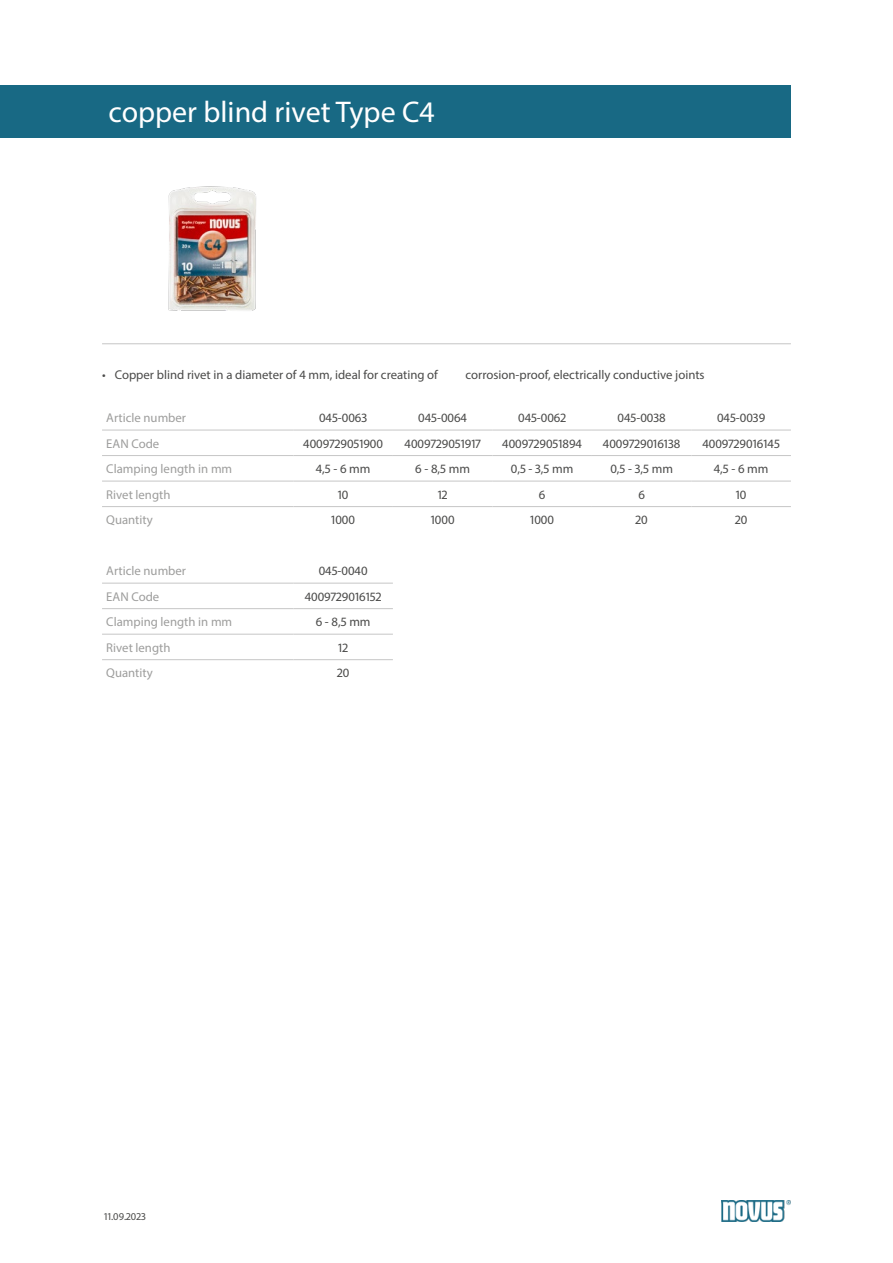
<style>
.page{position:relative;width:893px;height:1263px;background:#fff}
.page>*{position:absolute;margin:0;border:0;box-sizing:border-box;transform-origin:0 0}
.Produktname{font:30px "Myriad Pro";color:#fff}
.Produkttabelle_Zentr{font:12.75px "Myriad Pro";color:#4a4a49}
.Produkttabelle_Links{font:12.75px "Myriad Pro";color:#9d9d9c}
.t1{font:10.5px "Myriad Pro";color:#4a4a49}
</style>
<div class="page">
<img style="left:168px;top:186px;width:88px;height:125px">
<hr style="left:102px;top:343px;width:689px;height:1px;background:#c6c6c6">
<img style="left:721px;top:1200px;width:70px;height:21px">
<div style="left:0;top:85px;width:791px;height:53px;background:#186984"></div>
<hr style="left:102px;top:430px;width:191px;height:1px;background:#c6c6c6">
<hr style="left:293px;top:430px;width:100px;height:1px;background:#c6c6c6">
<hr style="left:393px;top:430px;width:99px;height:1px;background:#c6c6c6">
<hr style="left:492px;top:430px;width:100px;height:1px;background:#c6c6c6">
<hr style="left:592px;top:430px;width:99px;height:1px;background:#c6c6c6">
<hr style="left:691px;top:430px;width:100px;height:1px;background:#c6c6c6">
<hr style="left:102px;top:455px;width:191px;height:1px;background:#c6c6c6">
<hr style="left:293px;top:455px;width:100px;height:1px;background:#c6c6c6">
<hr style="left:393px;top:455px;width:99px;height:1px;background:#c6c6c6">
<hr style="left:492px;top:455px;width:100px;height:1px;background:#c6c6c6">
<hr style="left:592px;top:455px;width:99px;height:1px;background:#c6c6c6">
<hr style="left:691px;top:455px;width:100px;height:1px;background:#c6c6c6">
<hr style="left:102px;top:481px;width:191px;height:1px;background:#c6c6c6">
<hr style="left:293px;top:481px;width:100px;height:1px;background:#c6c6c6">
<hr style="left:393px;top:481px;width:99px;height:1px;background:#c6c6c6">
<hr style="left:492px;top:481px;width:100px;height:1px;background:#c6c6c6">
<hr style="left:592px;top:481px;width:99px;height:1px;background:#c6c6c6">
<hr style="left:691px;top:481px;width:100px;height:1px;background:#c6c6c6">
<hr style="left:102px;top:506px;width:191px;height:1px;background:#c6c6c6">
<hr style="left:293px;top:506px;width:100px;height:1px;background:#c6c6c6">
<hr style="left:393px;top:506px;width:99px;height:1px;background:#c6c6c6">
<hr style="left:492px;top:506px;width:100px;height:1px;background:#c6c6c6">
<hr style="left:592px;top:506px;width:99px;height:1px;background:#c6c6c6">
<hr style="left:691px;top:506px;width:100px;height:1px;background:#c6c6c6">
<hr style="left:102px;top:583px;width:191px;height:1px;background:#c6c6c6">
<hr style="left:293px;top:583px;width:100px;height:1px;background:#c6c6c6">
<hr style="left:102px;top:608px;width:191px;height:1px;background:#c6c6c6">
<hr style="left:293px;top:608px;width:100px;height:1px;background:#c6c6c6">
<hr style="left:102px;top:634px;width:191px;height:1px;background:#c6c6c6">
<hr style="left:293px;top:634px;width:100px;height:1px;background:#c6c6c6">
<hr style="left:102px;top:659px;width:191px;height:1px;background:#c6c6c6">
<hr style="left:293px;top:659px;width:100px;height:1px;background:#c6c6c6">
<p class="Produktname" style="left:108px;top:94px;width:328px">copper blind rivet Type C4</p>
<p class="Produkttabelle_Zentr" style="left:102px;top:367px;width:337px">• Copper blind rivet in a diameter of 4 mm, ideal for creating of</p>
<p class="Produkttabelle_Zentr" style="left:466px;top:367px;width:241px">corrosion-proof, electrically conductive joints</p>
<p class="Produkttabelle_Links" style="left:106px;top:410px;width:81px">Article number</p>
<p class="Produkttabelle_Zentr" style="left:319px;top:410px;width:50px">045-0063</p>
<p class="Produkttabelle_Zentr" style="left:418px;top:410px;width:50px">045-0064</p>
<p class="Produkttabelle_Zentr" style="left:518px;top:410px;width:50px">045-0062</p>
<p class="Produkttabelle_Zentr" style="left:618px;top:410px;width:50px">045-0038</p>
<p class="Produkttabelle_Zentr" style="left:717px;top:410px;width:50px">045-0039</p>
<p class="Produkttabelle_Links" style="left:106px;top:435px;width:55px">EAN Code</p>
<p class="Produkttabelle_Zentr" style="left:303px;top:435px;width:81px">4009729051900</p>
<p class="Produkttabelle_Zentr" style="left:405px;top:435px;width:78px">4009729051917</p>
<p class="Produkttabelle_Zentr" style="left:502px;top:435px;width:81px">4009729051894</p>
<p class="Produkttabelle_Zentr" style="left:603px;top:435px;width:79px">4009729016138</p>
<p class="Produkttabelle_Zentr" style="left:702px;top:435px;width:79px">4009729016145</p>
<p class="Produkttabelle_Links" style="left:106px;top:461px;width:127px">Clamping length in mm</p>
<p class="Produkttabelle_Zentr" style="left:316px;top:461px;width:56px">4,5 - 6 mm</p>
<p class="Produkttabelle_Zentr" style="left:415px;top:461px;width:56px">6 - 8,5 mm</p>
<p class="Produkttabelle_Zentr" style="left:511px;top:461px;width:64px">0,5 - 3,5 mm</p>
<p class="Produkttabelle_Zentr" style="left:610px;top:461px;width:64px">0,5 - 3,5 mm</p>
<p class="Produkttabelle_Zentr" style="left:714px;top:461px;width:56px">4,5 - 6 mm</p>
<p class="Produkttabelle_Links" style="left:106px;top:486px;width:66px">Rivet length</p>
<p class="Produkttabelle_Zentr" style="left:338px;top:486px;width:12px">10</p>
<p class="Produkttabelle_Zentr" style="left:438px;top:486px;width:11px">12</p>
<p class="Produkttabelle_Zentr" style="left:539px;top:486px;width:8px">6</p>
<p class="Produkttabelle_Zentr" style="left:638px;top:486px;width:8px">6</p>
<p class="Produkttabelle_Zentr" style="left:736px;top:486px;width:12px">10</p>
<p class="Produkttabelle_Links" style="left:106px;top:512px;width:48px">Quantity</p>
<p class="Produkttabelle_Zentr" style="left:331px;top:512px;width:25px">1000</p>
<p class="Produkttabelle_Zentr" style="left:431px;top:512px;width:25px">1000</p>
<p class="Produkttabelle_Zentr" style="left:530px;top:512px;width:25px">1000</p>
<p class="Produkttabelle_Zentr" style="left:636px;top:512px;width:14px">20</p>
<p class="Produkttabelle_Zentr" style="left:735px;top:512px;width:14px">20</p>
<p class="Produkttabelle_Links" style="left:106px;top:563px;width:81px">Article number</p>
<p class="Produkttabelle_Zentr" style="left:319px;top:563px;width:50px">045-0040</p>
<p class="Produkttabelle_Links" style="left:106px;top:588px;width:55px">EAN Code</p>
<p class="Produkttabelle_Zentr" style="left:305px;top:588px;width:78px">4009729016152</p>
<p class="Produkttabelle_Links" style="left:106px;top:614px;width:127px">Clamping length in mm</p>
<p class="Produkttabelle_Zentr" style="left:316px;top:614px;width:56px">6 - 8,5 mm</p>
<p class="Produkttabelle_Links" style="left:106px;top:639px;width:66px">Rivet length</p>
<p class="Produkttabelle_Zentr" style="left:338px;top:639px;width:11px">12</p>
<p class="Produkttabelle_Links" style="left:106px;top:665px;width:48px">Quantity</p>
<p class="Produkttabelle_Zentr" style="left:337px;top:665px;width:14px">20</p>
<p class="t1" style="left:104px;top:1210px;width:43px">11.09.2023</p>
</div>
